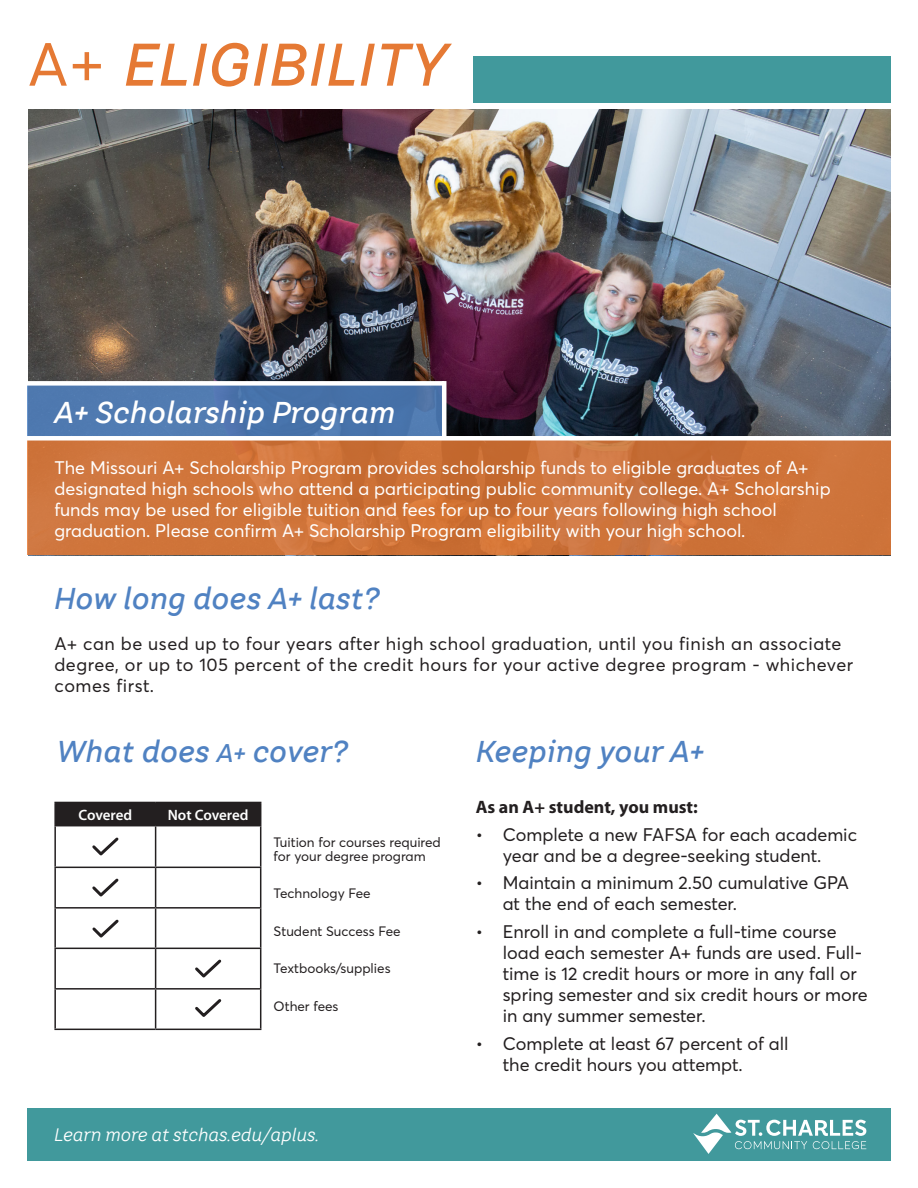
<style>
.page{position:relative;width:918px;height:1188px;background:#fff}
.page>*{position:absolute;margin:0;border:0;box-sizing:border-box;transform-origin:0 0}
.t1{font:italic 500 60px "TT Hazelnuts";letter-spacing:.02em;color:#e57934}
.t2{font:italic 500 30px "TT Hazelnuts";letter-spacing:.01em;color:#5082c2}
.t3{font:italic 500 30px "TT Hazelnuts";letter-spacing:.01em;color:#fff}
.t4{font:18px/21px "Averta";color:#231f20}
.t5{font:18px/21px "Averta";color:#fff}
.t6{font:18px/21px "Averta";letter-spacing:.03em;color:#231f20}
.Body_Copy{font:italic 18px "TT Hazelnuts";color:#fff}
.t7{font:700 18px "Myriad Pro";color:#231f20}
.t8{font:600 15px "Myriad Pro";letter-spacing:-.01em;color:#fff}
.t9{font:13.5px/13.5px "Averta";color:#231f20}
.s1{font-family:"Averta";font-weight:400;font-style:normal}
.s2{font-size:25.5px}
</style>
<div class="page">
<div style="left:473px;top:57px;width:418px;height:46px;background:#41999c"></div>
<img style="left:28px;top:109px;width:863px;height:327px">
<svg style="left:27px;top:441px;width:864px;height:114px;background:#cf743b"></svg>
<div style="left:27px;top:383px;width:415px;height:56px;background:#4e78af"></div>
<hr style="left:442px;top:381px;width:4px;height:57px;background:#fff">
<div style="left:27px;top:436px;width:864px;height:5px;background:#fff"></div>
<div style="left:23px;top:381px;width:421px;height:5px;background:#fff"></div>
<div style="left:27px;top:1109px;width:864px;height:52px;background:#41999c"></div>
<svg style="left:693px;top:1114px;width:173px;height:40px"></svg>
<hr style="left:54px;top:826px;width:2px;height:41px;background:#231f20">
<hr style="left:155px;top:826px;width:1px;height:41px;background:#231f20">
<hr style="left:260px;top:826px;width:1px;height:41px;background:#231f20">
<hr style="left:54px;top:867px;width:102px;height:1px;background:#231f20">
<hr style="left:54px;top:868px;width:2px;height:39px;background:#231f20">
<hr style="left:156px;top:867px;width:105px;height:1px;background:#231f20">
<hr style="left:155px;top:868px;width:1px;height:39px;background:#231f20">
<hr style="left:260px;top:868px;width:1px;height:39px;background:#231f20">
<hr style="left:54px;top:907px;width:102px;height:2px;background:#231f20">
<hr style="left:54px;top:909px;width:2px;height:39px;background:#231f20">
<hr style="left:156px;top:907px;width:105px;height:2px;background:#231f20">
<hr style="left:155px;top:909px;width:1px;height:39px;background:#231f20">
<hr style="left:260px;top:909px;width:1px;height:39px;background:#231f20">
<hr style="left:54px;top:948px;width:102px;height:1px;background:#231f20">
<hr style="left:54px;top:949px;width:2px;height:39px;background:#231f20">
<hr style="left:156px;top:948px;width:105px;height:1px;background:#231f20">
<hr style="left:155px;top:949px;width:1px;height:39px;background:#231f20">
<hr style="left:260px;top:949px;width:1px;height:39px;background:#231f20">
<hr style="left:54px;top:988px;width:102px;height:2px;background:#231f20">
<hr style="left:54px;top:990px;width:2px;height:39px;background:#231f20">
<hr style="left:156px;top:988px;width:105px;height:2px;background:#231f20">
<hr style="left:155px;top:990px;width:1px;height:39px;background:#231f20">
<hr style="left:260px;top:990px;width:1px;height:39px;background:#231f20">
<hr style="left:54px;top:1029px;width:102px;height:1px;background:#231f20">
<hr style="left:156px;top:1029px;width:105px;height:1px;background:#231f20">
<hr style="left:54px;top:802px;width:102px;height:1px;background:#231f20">
<hr style="left:54px;top:803px;width:2px;height:22px;background:#231f20">
<div style="left:56px;top:802px;width:205px;height:23px;background:#231f20"></div>
<hr style="left:54px;top:825px;width:102px;height:1px;background:#231f20">
<hr style="left:156px;top:825px;width:105px;height:1px;background:#231f20">
<svg style="left:92px;top:837px;width:27px;height:19px"></svg>
<svg style="left:92px;top:878px;width:27px;height:19px"></svg>
<svg style="left:195px;top:959px;width:27px;height:19px"></svg>
<svg style="left:195px;top:999px;width:27px;height:18px"></svg>
<svg style="left:92px;top:919px;width:27px;height:19px"></svg>
<p class="t1" style="left:28px;top:26px;width:420px"><span class="s1">A+</span> ELIGIBILITY</p>
<p class="t3" style="left:54px;top:393px;width:342px">A+ Scholarship Program</p>
<p class="t5" style="left:54px;top:457px;width:778px">The Missouri A+ Scholarship Program provides scholarship funds to eligible graduates of A+ designated high schools who attend a participating public community college. A+ Scholarship funds may be used for eligible tuition and fees for up to four years following high school graduation. Please confirm A+ Scholarship Program eligibility with your high school.</p>
<p class="t2" style="left:54px;top:579px;width:327px">How long does A+ last?</p>
<p class="t6" style="left:54px;top:633px;width:800px">A+ can be used up to four years after high school graduation, until you finish an associate degree, or up to 105 percent of the credit hours for your active degree program - whichever comes first.</p>
<p class="t2" style="left:57px;top:732px;width:292px">What does <span class="s2">A+</span> cover?</p>
<p class="t8" style="left:79px;top:805px;width:55px">Covered</p>
<p class="t8" style="left:168px;top:805px;width:82px">Not Covered</p>
<p class="t9" style="left:274px;top:835px;width:169px">Tuition for courses required for your degree program</p>
<p class="t9" style="left:274px;top:886px;width:99px">Technology Fee</p>
<p class="t9" style="left:274px;top:924px;width:128px">Student Success Fee</p>
<p class="t9" style="left:274px;top:961px;width:118px">Textbooks/supplies</p>
<p class="t9" style="left:274px;top:999px;width:66px">Other fees</p>
<p class="Body_Copy" style="left:54px;top:1123px;width:267px">Learn more at stchas.edu/aplus.</p>
<p class="t2" style="left:476px;top:732px;width:230px">Keeping your A+</p>
<p class="t7" style="left:476px;top:795px;width:224px">As an A+ student, you must:</p>
<p class="t4" style="left:476px;top:823px;width:383px;text-align:center">• Complete a new FAFSA for each academic year and be a degree-seeking student.</p>
<p class="t4" style="left:503px;top:872px;width:348px;text-indent:-27px">• Maintain a minimum 2.50 cumulative GPA at the end of each semester.</p>
<p class="t4" style="left:503px;top:921px;width:367px;text-indent:-27px">• Enroll in and complete a full-time course load each semester A+ funds are used. Full&shy;time is 12 credit hours or more in any fall or spring semester and six credit hours or more in any summer semester.</p>
<p class="t4" style="left:503px;top:1032px;width:287px;text-indent:-27px">• Complete at least 67 percent of all the credit hours you attempt.</p>
</div>
